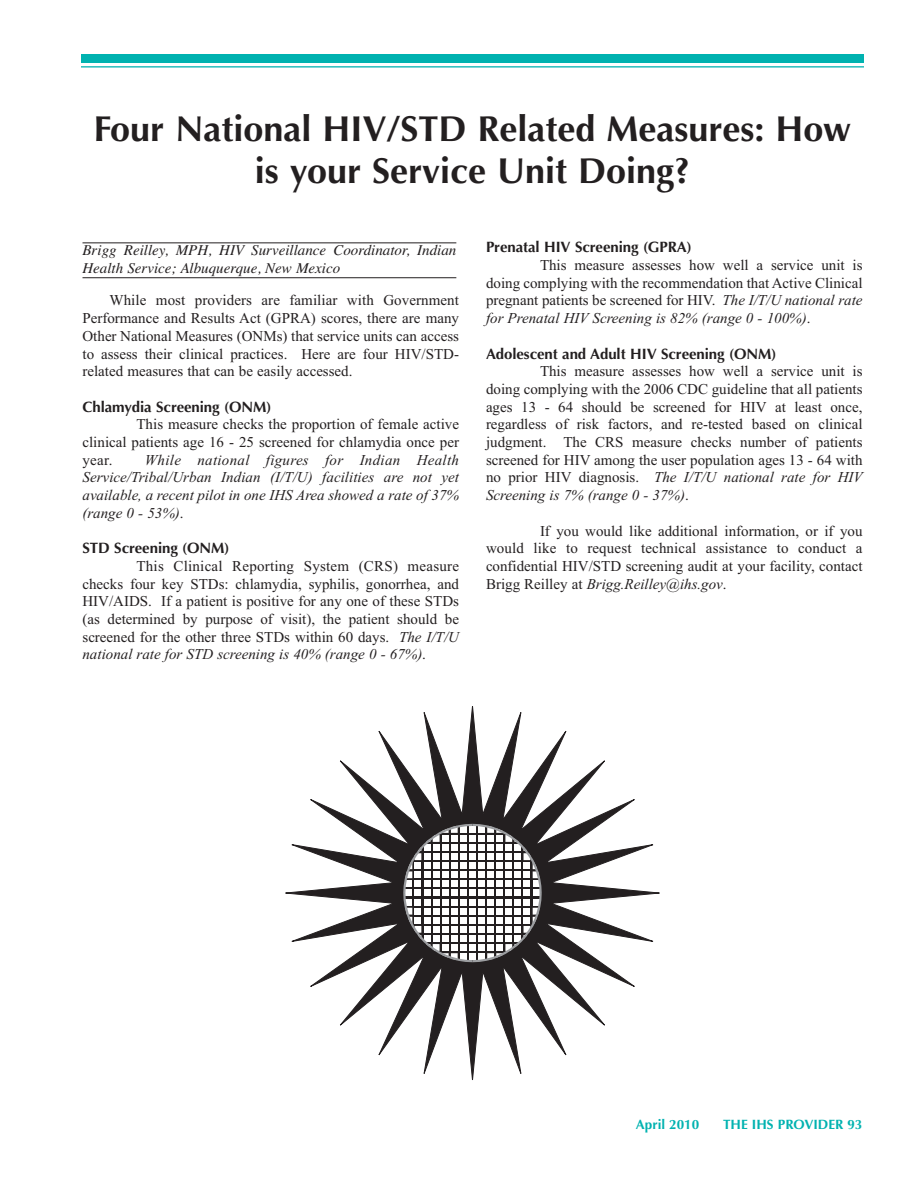
<style>
.page{position:relative;width:918px;height:1188px;background:#fff}
.page>*{position:absolute;margin:0;border:0;box-sizing:border-box;transform-origin:0 0}
.t1{font:700 36px "Optima";color:#231f20}
.t2{font:15px/17.7px "Times New Roman";color:#231f20;text-align:justify}
.t3{font:italic 15px/17.7px "Times New Roman";color:#231f20;text-align:justify}
.t4{font:700 15px "Optima";letter-spacing:-.005em;color:#231f20}
.t5{font:italic 15px/18px "Times";color:#231f20}
.t6{font:700 13.5px "Optima";color:#00b2b0}
.s1{font-style:normal}
.s2{font-style:italic}
</style>
<div class="page">
<hr style="left:81px;top:66px;width:783px;height:2px;background:#00b2b0">
<div style="left:81px;top:54px;width:783px;height:9px;background:#00b2b0"></div>
<hr style="left:82px;top:242px;width:374px;height:1px;background:#231f20">
<hr style="left:82px;top:277px;width:374px;height:1px;background:#231f20">
<svg style="left:285px;top:706px;width:375px;height:374px"></svg>
<svg style="left:403px;top:824px;width:139px;height:138px"></svg>
<p class="t1" style="left:94px;top:114px;width:759px">Four National HIV/STD Related Measures: How</p>
<h1 class="t1" style="left:255px;top:156px;width:437px">is your Service Unit Doing?</h1>
<p class="t5" style="left:82px;top:243px;width:375px">Brigg Reilley, MPH, HIV Surveillance Coordinator, Indian<br>Health Service; Albuquerque, New Mexico</p>
<p class="t2" style="left:82px;top:293px;width:378px;text-indent:27px">While most providers are familiar with Government Performance and Results Act (GPRA) scores, there are many Other National Measures (ONMs) that service units can access to assess their clinical practices. Here are four HIV/STD&shy;related measures that can be easily accessed.</p>
<h5 class="t4" style="left:83px;top:400px;width:190px">Chlamydia Screening (ONM)</h5>
<p class="t2" style="left:83px;top:417px;width:378px;text-indent:54px">This measure checks the proportion of female active clinical patients age 16 - 25 screened for chlamydia once per year.</p>
<p class="t3" style="left:82px;top:452px;width:378px;text-indent:62px">While national figures for Indian Health Service/Tribal/Urban Indian (I/T/U) facilities are not yet available, a recent pilot in one IHS Area showed a rate of 37% (range 0 - 53%)<span class="s1">.</span></p>
<h5 class="t4" style="left:82px;top:542px;width:149px">STD Screening (ONM)</h5>
<p class="t2" style="left:82px;top:559px;width:378px;text-indent:54px">This Clinical Reporting System (CRS) measure checks four key STDs: chlamydia, syphilis, gonorrhea, and HIV/AIDS. If a patient is positive for any one of these STDs (as determined by purpose of visit), the patient should be screened for the other three STDs within 60 days. <span class="s2">The I/T/U national rate for STD screening is 40% (range 0 - 67%)</span>.</p>
<h5 class="t4" style="left:486px;top:241px;width:207px">Prenatal HIV Screening (GPRA)</h5>
<p class="t2" style="left:486px;top:258px;width:378px;text-indent:54px">This measure assesses how well a service unit is doing complying with the recommendation that Active Clinical pregnant patients be screened for HIV. <span class="s2">The I/T/U national rate for Prenatal HIV Screening is 82% (range 0 - 100%)</span>.</p>
<h5 class="t4" style="left:486px;top:347px;width:292px">Adolescent and Adult HIV Screening (ONM)</h5>
<p class="t2" style="left:486px;top:364px;width:380px;text-align:left;text-indent:54px">This measure assesses how well a service unit is doing complying with the 2006 CDC guideline that all patients ages 13 - 64 should be screened for HIV at least once, regardless of risk factors, and re-tested based on clinical judgment. The CRS measure checks number of patients screened for HIV among the user population ages 13 - 64 with no prior HIV diagnosis. <span class="s2">The I/T/U national rate for HIV Screening is 7% (range 0 - 37%)</span>.</p>
<p class="t2" style="left:486px;top:523px;width:378px;text-indent:54px">If you would like additional information, or if you would like to request technical assistance to conduct a confidential HIV/STD screening audit at your facility, contact Brigg Reilley at <span class="s2">Brigg.Reilley@ihs.gov</span>.</p>
<p class="t6" style="left:636px;top:1119px;width:65px">April 2010</p>
<p class="t6" style="left:723px;top:1119px;width:141px">THE IHS PROVIDER 93</p>
</div>
